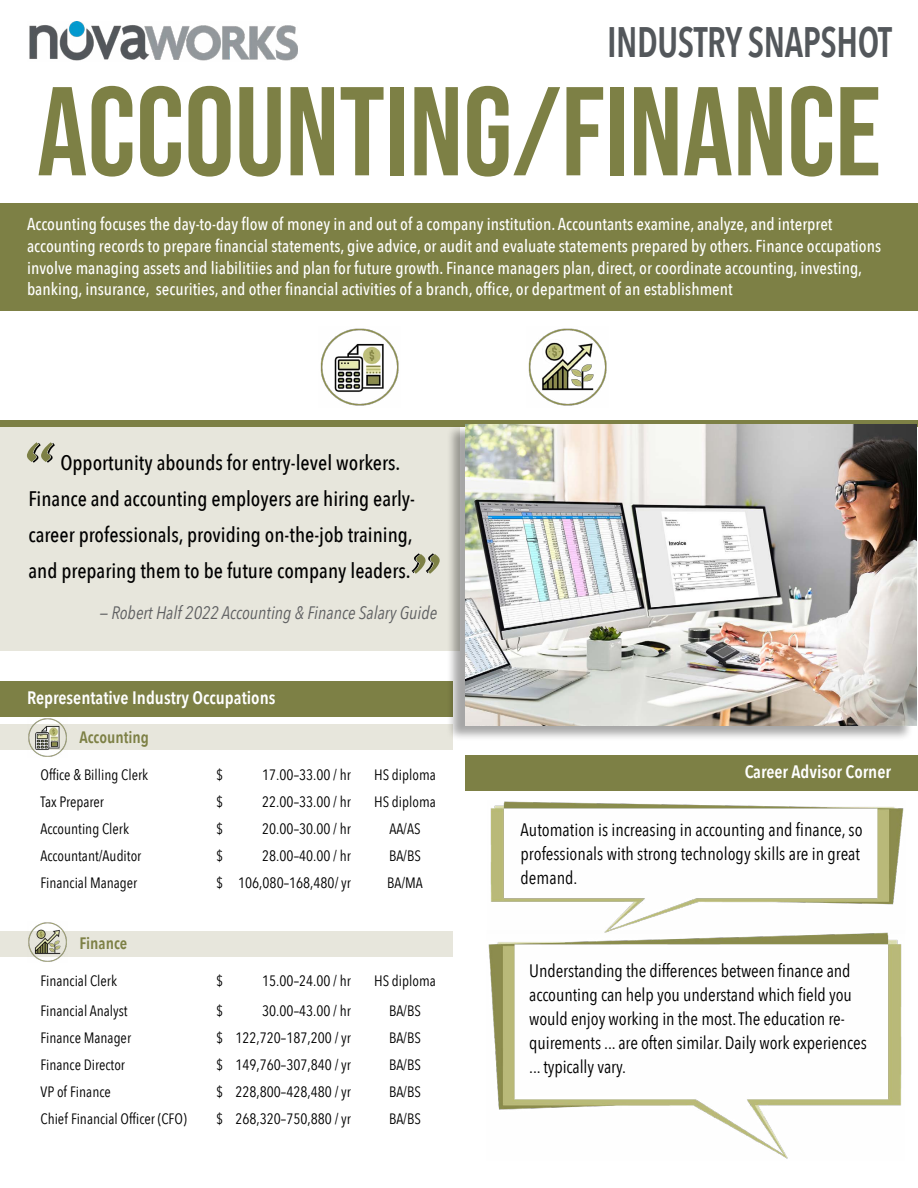
<style>
.page{position:relative;width:918px;height:1188px;background:#fff}
.page>*{position:absolute;margin:0;border:0;box-sizing:border-box;transform-origin:0 0}
.t1{font:126px "Bebas Neue";color:#7d8045}
.t2{font:72px "Iowan Old Style";color:#fff}
.t3{font:72px "Iowan Old Style";color:#000}
.t4{font:600 42.6px "Avenir Next Condensed";letter-spacing:-.01em;color:#53575b;scale:.86 1}
.t5{font:500 21px/36px "Avenir Next Condensed";color:#000}
.t6{font:18px/24px "Avenir Next Condensed";letter-spacing:-.005em;color:#000}
.t7{font:600 18px "Avenir Next Condensed";color:#fff}
.t8{font:italic 18px "Avenir Next Condensed";color:#5f6062}
.t9{font:500 17.25px/21.8px "Avenir Next Condensed";color:#fff}
.t10{font:600 16.5px "Avenir Next Condensed";color:#7d8045}
.t11{font:15px "Avenir Next Condensed";color:#000}
</style>
<div class="page">
<div style="left:0;top:420px;width:459px;height:231px;background:#e7e6dc"></div>
<div style="left:0;top:420px;width:918px;height:6px;background:#7d8045"></div>
<div style="left:0;top:204px;width:918px;height:107px;background:#7d8045"></div>
<img style="left:29px;top:22px;width:269px;height:39px">
<div style="left:0;top:681px;width:452px;height:36px;background:#7d8045"></div>
<div style="left:0;top:931px;width:452px;height:26px;background:#e7e6dc"></div>
<div style="left:0;top:724px;width:452px;height:26px;background:#e7e6dc"></div>
<img style="left:528px;top:328px;width:79px;height:78px">
<img style="left:320px;top:328px;width:79px;height:78px">
<img style="left:490px;top:801px;width:414px;height:129px">
<div style="left:466px;top:755px;width:452px;height:36px;background:#7d8045"></div>
<img style="left:488px;top:930px;width:414px;height:229px">
<img style="left:28px;top:718px;width:39px;height:39px">
<img style="left:28px;top:922px;width:39px;height:40px">
<div style="left:446px;top:425px;width:467px;height:316px;background:#000;opacity:.35"></div>
<img style="left:466px;top:425px;width:450px;height:300px">
<h3 class="t4" style="left:607px;top:5px;width:333px">INDUSTRY SNAPSHOT</h3>
<h1 class="t1" style="left:37px;top:60px;width:845px">ACCOUNTING/FINANCE</h1>
<p class="t9" style="left:27px;top:213px;width:856px">Accounting focuses the day-to-day flow of money in and out of a company institution. Accountants examine, analyze, and interpret accounting records to prepare financial statements, give advice, or audit and evaluate statements prepared by others. Finance occupations involve managing assets and liabilitiies and plan for future growth. Finance managers plan, direct, or coordinate accounting, investing, banking, insurance, securities, and other financial activities of a branch, office, or department of an establishment</p>
<h2 class="t2" style="left:23px;top:405px;width:36px">“</h2>
<p class="t5" style="left:28px;top:444px;width:388px;text-indent:32px">Opportunity abounds for entry-level workers.<br>Finance and accounting employers are hiring early&shy;career professionals, providing on-the-job training, and preparing them to be future company leaders.</p>
<h2 class="t3" style="left:442px;top:610px;width:36px;rotate:-180deg">“</h2>
<p class="t8" style="left:100px;top:602px;width:339px">— Robert Half 2022 Accounting &amp; Finance Salary Guide</p>
<p class="t7" style="left:27px;top:682px;width:250px">Representative Industry Occupations</p>
<p class="t10" style="left:80px;top:723px;width:71px">Accounting</p>
<p class="t11" style="left:40px;top:762px;width:109px">Office &amp; Billing Clerk</p>
<p class="t11" style="left:216px;top:762px;width:9px">$</p>
<p class="t11" style="left:262px;top:762px;width:90px">17.00–33.00 / hr</p>
<p class="t11" style="left:374px;top:762px;width:63px">HS diploma</p>
<p class="t11" style="left:40px;top:789px;width:65px">Tax Preparer</p>
<p class="t11" style="left:216px;top:789px;width:9px">$</p>
<p class="t11" style="left:262px;top:789px;width:90px">22.00–33.00 / hr</p>
<p class="t11" style="left:374px;top:789px;width:63px">HS diploma</p>
<p class="t11" style="left:41px;top:816px;width:90px">Accounting Clerk</p>
<p class="t11" style="left:216px;top:816px;width:9px">$</p>
<p class="t11" style="left:262px;top:816px;width:90px">20.00–30.00 / hr</p>
<p class="t11" style="left:389px;top:816px;width:33px">AA/AS</p>
<p class="t11" style="left:40px;top:843px;width:102px">Accountant/Auditor</p>
<p class="t11" style="left:216px;top:843px;width:9px">$</p>
<p class="t11" style="left:262px;top:843px;width:90px">28.00–40.00 / hr</p>
<p class="t11" style="left:389px;top:843px;width:33px">BA/BS</p>
<p class="t11" style="left:40px;top:870px;width:98px">Financial Manager</p>
<p class="t11" style="left:216px;top:870px;width:137px">$ 106,080–168,480/ yr</p>
<p class="t11" style="left:387px;top:870px;width:37px">BA/MA</p>
<p class="t10" style="left:79px;top:929px;width:49px">Finance</p>
<p class="t11" style="left:40px;top:968px;width:78px">Financial Clerk</p>
<p class="t11" style="left:216px;top:968px;width:9px">$</p>
<p class="t11" style="left:262px;top:968px;width:90px">15.00–24.00 / hr</p>
<p class="t11" style="left:374px;top:968px;width:63px">HS diploma</p>
<p class="t11" style="left:41px;top:998px;width:89px">Financial Analyst</p>
<p class="t11" style="left:216px;top:998px;width:9px">$</p>
<p class="t11" style="left:262px;top:998px;width:90px">30.00–43.00 / hr</p>
<p class="t11" style="left:389px;top:998px;width:33px">BA/BS</p>
<p class="t11" style="left:40px;top:1025px;width:92px">Finance Manager</p>
<p class="t11" style="left:216px;top:1025px;width:137px">$ 122,720–187,200 / yr</p>
<p class="t11" style="left:389px;top:1025px;width:33px">BA/BS</p>
<p class="t11" style="left:40px;top:1052px;width:86px">Finance Director</p>
<p class="t11" style="left:216px;top:1052px;width:137px">$ 149,760–307,840 / yr</p>
<p class="t11" style="left:389px;top:1052px;width:33px">BA/BS</p>
<p class="t11" style="left:40px;top:1079px;width:72px">VP of Finance</p>
<p class="t11" style="left:216px;top:1079px;width:137px">$ 228,800–428,480 / yr</p>
<p class="t11" style="left:389px;top:1079px;width:33px">BA/BS</p>
<p class="t11" style="left:40px;top:1106px;width:148px">Chief Financial Officer (CFO)</p>
<p class="t11" style="left:216px;top:1106px;width:136px">$ 268,320–750,880 / yr</p>
<p class="t11" style="left:389px;top:1106px;width:33px">BA/BS</p>
<p class="t7" style="left:745px;top:756px;width:148px">Career Advisor Corner</p>
<p class="t6" style="left:521px;top:817px;width:344px">Automation is increasing in accounting and finance,so professionals with strong technology skills are in great demand.</p>
<p class="t6" style="left:529px;top:958px;width:339px">Understanding the differences between finance and accounting can help you understand which field you would enjoy working in the most.The education re&shy;quirements ... are often similar. Daily work experiences ... typically vary.</p>
</div>
